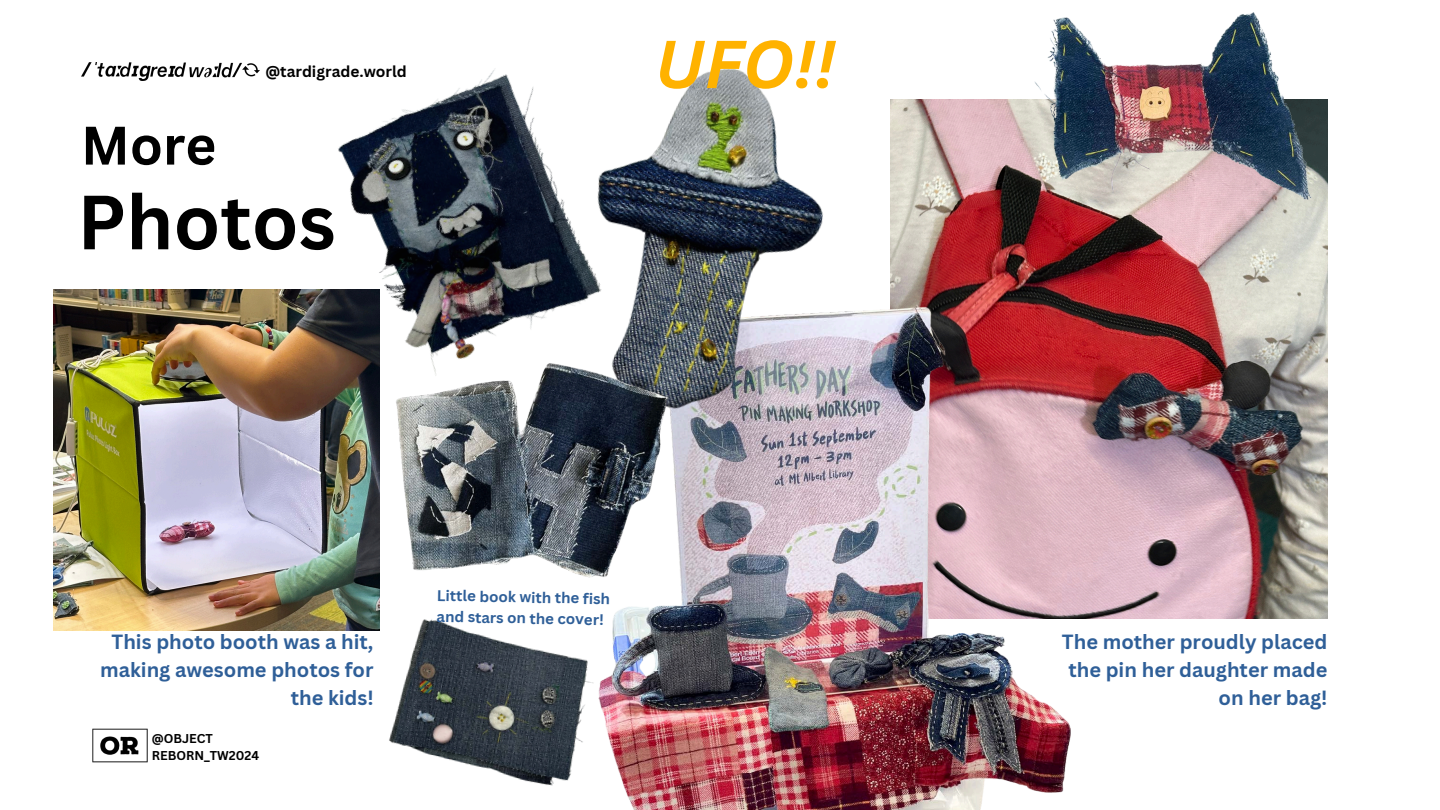
<style>
.page{position:relative;width:1440px;height:810px;background:#fff}
.page>*{position:absolute;margin:0;border:0;box-sizing:border-box;transform-origin:0 0}
.t1{font:700 75px "Canva Sans";color:#000}
.t2{font:italic 700 66.1px "Canva Sans";color:#ffb200}
.t3{font:700 53px "Canva Sans";color:#000}
.t4{font:700 20px/27.8px "Canva Sans";color:#2f5f98;text-align:right}
.t5{font:700 15.5px "Canva Sans";color:#000}
.t6{font:700 15px/21px "Canva Sans";color:#2f5f98}
.t7{font:700 12.5px "Canva Sans";color:#000}
</style>
<div class="page">
<img style="left:92px;top:728px;width:56px;height:35px">
<img style="left:81px;top:63px;width:179px;height:18px">
<img style="left:890px;top:100px;width:438px;height:518px">
<img style="left:1028px;top:12px;width:300px;height:192px">
<img style="left:53px;top:290px;width:326px;height:340px">
<img style="left:617px;top:282px;width:461px;height:528px">
<img style="left:302px;top:69px;width:238px;height:327px">
<img style="left:540px;top:68px;width:324px;height:367px">
<img style="left:373px;top:596px;width:244px;height:190px">
<img style="left:377px;top:360px;width:298px;height:228px">
<h4 class="t3" style="left:81px;top:108px;width:137px">More</h4>
<p class="t5" style="left:265px;top:61px;width:143px">@tardigrade.world</p>
<p class="t1" style="left:77px;top:169px;width:260px">Photos</p>
<p class="t2" style="left:655px;top:18px;width:182px">UFO!!</p>
<p class="t4" style="left:100px;top:628px;width:275px">This photo booth was a hit, making awesome photos for the kids!</p>
<p class="t7" style="left:152px;top:729px;width:63px">@OBJECT</p>
<h2 class="t7" style="left:152px;top:746px;width:109px">REBORN_TW2024</h2>
<p class="t6" style="left:437px;top:585px;width:175px;rotate:1deg">Little book with the fish and stars on the cover!</p>
<h4 class="t4" style="left:1062px;top:628px;width:267px">The mother proudly placed the pin her daughter made on her bag!</h4>
</div>
